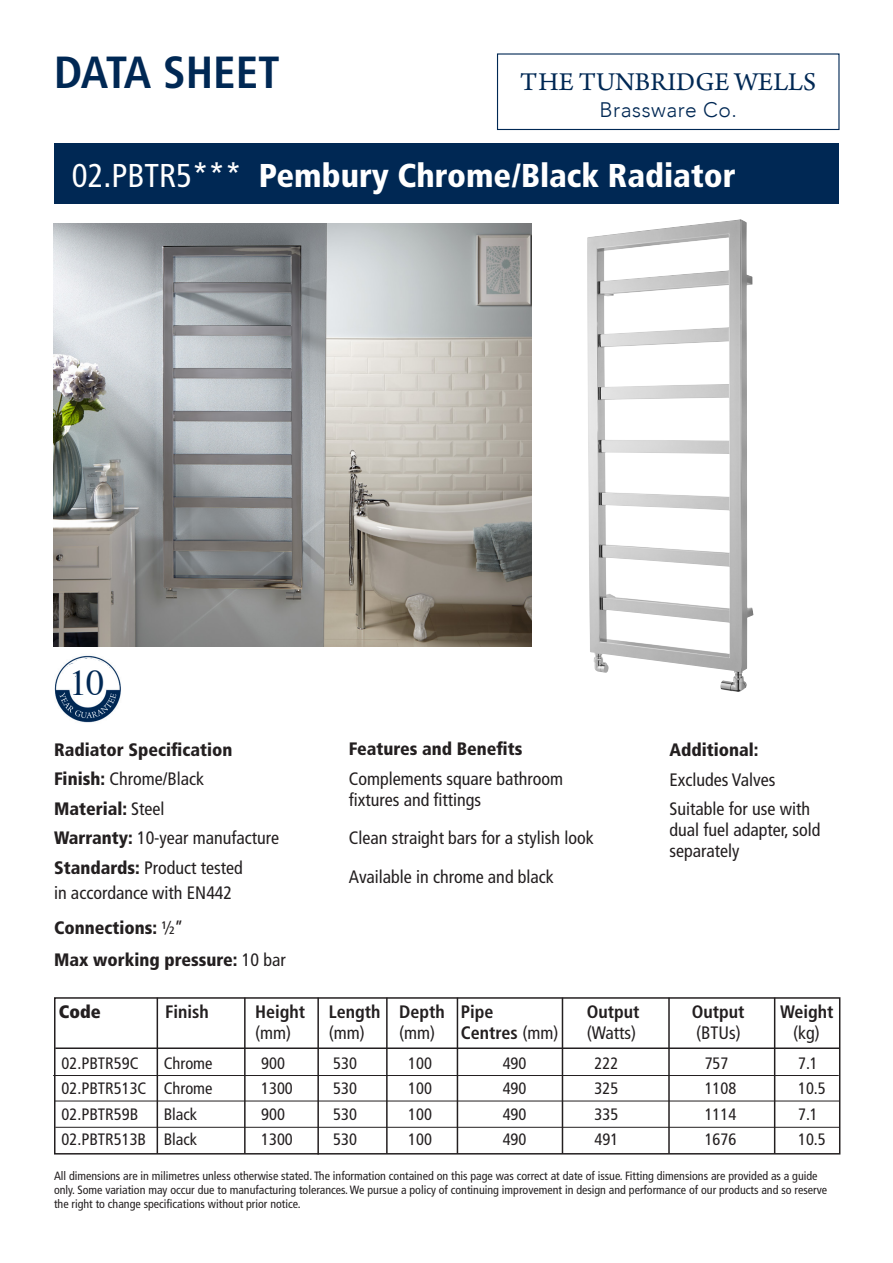
<style>
.page{position:relative;width:893px;height:1263px;background:#fff}
.page>*{position:absolute;margin:0;border:0;box-sizing:border-box;transform-origin:0 0}
.t1{font:700 condensed 45px "Frutiger";color:#002854}
.t2{font:36px "Times";color:#002854}
.t3{font:900 condensed 33px "Frutiger";color:#fff}
.t4{font:27px "Arno Pro";color:#002854}
.t5{font:300 21px "Avenir";letter-spacing:.025em;color:#002854}
.t6{font:condensed 18px/21px "Frutiger";color:#231f20}
.t7{font:900 condensed 18px "Frutiger";color:#231f20}
.t8{font:700 condensed 18px "Frutiger";color:#231f20}
.t9{font:900 condensed 18px "Frutiger";color:#231f20}
.t10{font:condensed 16.5px "Frutiger";color:#231f20}
.t11{font:condensed 12px/14.4px "Frutiger";color:#231f20}
.s1{font-weight:400}
.s2{font-weight:900}
.s3{font-weight:700}
</style>
<div class="page">
<div style="left:54px;top:997px;width:786px;height:157px;border:2px solid #231f20"></div>
<div style="left:497px;top:53px;width:342px;height:77px;border:1px solid #002854"></div>
<img style="left:53px;top:646px;width:75px;height:77px">
<div style="left:65px;top:666px;width:9px;height:9px;background:#fff;border-radius:50%"></div>
<div style="left:69px;top:663px;width:9px;height:9px;background:#fff;border-radius:50%"></div>
<div style="left:74px;top:660px;width:9px;height:9px;background:#fff;border-radius:50%"></div>
<div style="left:78px;top:659px;width:9px;height:8px;background:#fff;border-radius:50%"></div>
<div style="left:82px;top:659px;width:9px;height:8px;background:#fff;border-radius:50%"></div>
<div style="left:87px;top:659px;width:9px;height:8px;background:#fff;border-radius:50%"></div>
<div style="left:92px;top:660px;width:9px;height:9px;background:#fff;border-radius:50%"></div>
<div style="left:98px;top:662px;width:8px;height:9px;background:#fff;border-radius:50%"></div>
<div style="left:100px;top:664px;width:9px;height:9px;background:#fff;border-radius:50%"></div>
<div style="left:102px;top:666px;width:9px;height:9px;background:#fff;border-radius:50%"></div>
<div style="left:72px;top:670px;width:31px;height:34px;background:#fff;border-radius:50%"></div>
<hr style="left:157px;top:998px;width:1px;height:155px;background:#231f20">
<hr style="left:244px;top:998px;width:2px;height:155px;background:#231f20">
<hr style="left:317px;top:998px;width:2px;height:156px;background:#231f20">
<hr style="left:386px;top:998px;width:2px;height:155px;background:#231f20">
<hr style="left:457px;top:998px;width:1px;height:155px;background:#231f20">
<hr style="left:562px;top:998px;width:1px;height:155px;background:#231f20">
<hr style="left:774px;top:998px;width:1px;height:155px;background:#231f20">
<hr style="left:668px;top:998px;width:2px;height:155px;background:#231f20">
<hr style="left:55px;top:1047px;width:785px;height:2px;background:#231f20">
<div style="left:54px;top:144px;width:785px;height:60px;background:#002854"></div>
<hr style="left:53px;top:1075px;width:786px;height:1px;background:#231f20">
<hr style="left:54px;top:1101px;width:786px;height:1px;background:#231f20">
<hr style="left:55px;top:1127px;width:785px;height:1px;background:#231f20">
<img style="left:587px;top:219px;width:166px;height:473px">
<img style="left:53px;top:223px;width:478px;height:423px">
<p class="t1" style="left:54px;top:45px;width:227px">DATA SHEET</p>
<p class="t4" style="left:520px;top:67px;width:297px">THE TUNBRIDGE WELLS</p>
<p class="t5" style="left:599px;top:98px;width:139px">Brassware Co.</p>
<p class="t3" style="left:72px;top:156px;width:665px"><span class="s1">02.PBTR5***</span> Pembury Chrome/Black Radiator</p>
<p class="t2" style="left:69px;top:649px;width:37px">10</p>
<p class="t7" style="left:54px;top:738px;width:180px">Radiator Specification</p>
<p class="t6" style="left:54px;top:768px;width:152px"><span class="s2">Finish:</span> Chrome/Black</p>
<p class="t7" style="left:54px;top:797px;width:112px">Material: <span class="s1">Steel</span></p>
<p class="t6" style="left:54px;top:827px;width:227px"><span class="s2">Warranty:</span> 10-year manufacture</p>
<p class="t6" style="left:54px;top:857px;width:190px"><span class="s2">Standards:</span> Product tested</p>
<p class="t6" style="left:54px;top:882px;width:180px">in accordance with EN442</p>
<p class="t7" style="left:54px;top:917px;width:131px">Connections: <span class="s1">½”</span></p>
<p class="t7" style="left:54px;top:948px;width:233px">Max working pressure: <span class="s1">10 bar</span></p>
<p class="t7" style="left:349px;top:738px;width:175px">Features and Benefits</p>
<p class="t6" style="left:349px;top:768px;width:216px">Complements square bathroom fixtures and fittings</p>
<p class="t6" style="left:349px;top:827px;width:247px">Clean straight bars for a stylish look</p>
<p class="t6" style="left:349px;top:866px;width:207px">Available in chrome and black</p>
<p class="t7" style="left:669px;top:738px;width:91px">Additional:</p>
<p class="t6" style="left:669px;top:769px;width:107px">Excludes Valves</p>
<p class="t6" style="left:669px;top:798px;width:142px">Suitable for use with</p>
<p class="t6" style="left:669px;top:819px;width:152px">dual fuel adapter, sold separately</p>
<p class="t9" style="left:59px;top:1000px;width:43px">Code</p>
<p class="t8" style="left:165px;top:1001px;width:45px">Finish</p>
<p class="t8" style="left:255px;top:1001px;width:52px">Height</p>
<p class="t8" style="left:329px;top:1001px;width:166px">Length Depth Pipe</p>
<p class="t8" style="left:587px;top:1001px;width:54px">Output</p>
<p class="t8" style="left:692px;top:1001px;width:54px">Output</p>
<p class="t8" style="left:780px;top:1001px;width:55px">Weight</p>
<p class="t6" style="left:255px;top:1023px;width:111px">(mm) (mm)</p>
<p class="t6" style="left:399px;top:1023px;width:161px">(mm) <span class="s3">Centres</span> (mm)</p>
<p class="t6" style="left:587px;top:1023px;width:51px">(Watts)</p>
<p class="t6" style="left:696px;top:1023px;width:46px">(BTUs)</p>
<p class="t6" style="left:793px;top:1023px;width:28px">(kg)</p>
<p class="t10" style="left:62px;top:1053px;width:78px">02.PBTR59C</p>
<p class="t10" style="left:164px;top:1053px;width:50px">Chrome</p>
<p class="t10" style="left:261px;top:1053px;width:25px">900</p>
<p class="t10" style="left:333px;top:1053px;width:25px">530</p>
<p class="t10" style="left:408px;top:1053px;width:25px">100</p>
<p class="t10" style="left:503px;top:1053px;width:25px">490</p>
<p class="t10" style="left:594px;top:1053px;width:25px">222</p>
<p class="t10" style="left:705px;top:1053px;width:25px">757</p>
<p class="t10" style="left:798px;top:1053px;width:21px">7.1</p>
<p class="t10" style="left:62px;top:1079px;width:152px">02.PBTR513C Chrome</p>
<p class="t10" style="left:261px;top:1079px;width:33px">1300</p>
<p class="t10" style="left:333px;top:1079px;width:25px">530</p>
<p class="t10" style="left:408px;top:1079px;width:25px">100</p>
<p class="t10" style="left:503px;top:1079px;width:25px">490</p>
<p class="t10" style="left:594px;top:1079px;width:25px">325</p>
<p class="t10" style="left:705px;top:1079px;width:33px">1108</p>
<p class="t10" style="left:798px;top:1079px;width:29px">10.5</p>
<p class="t10" style="left:62px;top:1104px;width:78px">02.PBTR59B</p>
<p class="t10" style="left:164px;top:1104px;width:35px">Black</p>
<p class="t10" style="left:261px;top:1104px;width:25px">900</p>
<p class="t10" style="left:333px;top:1104px;width:25px">530</p>
<p class="t10" style="left:408px;top:1104px;width:25px">100</p>
<p class="t10" style="left:503px;top:1104px;width:25px">490</p>
<p class="t10" style="left:594px;top:1104px;width:25px">335</p>
<p class="t10" style="left:705px;top:1104px;width:33px">1114</p>
<p class="t10" style="left:798px;top:1104px;width:21px">7.1</p>
<p class="t10" style="left:62px;top:1130px;width:137px">02.PBTR513B Black</p>
<p class="t10" style="left:261px;top:1130px;width:33px">1300</p>
<p class="t10" style="left:333px;top:1130px;width:25px">530</p>
<p class="t10" style="left:408px;top:1130px;width:25px">100</p>
<p class="t10" style="left:503px;top:1130px;width:25px">490</p>
<p class="t10" style="left:594px;top:1130px;width:25px">491</p>
<p class="t10" style="left:705px;top:1130px;width:33px">1676</p>
<p class="t10" style="left:798px;top:1130px;width:29px">10.5</p>
<p class="t11" style="left:54px;top:1168px;width:775px">All dimensions are in milimetres unless otherwise stated. The information contained on this page was correct at date of issue. Fitting dimensions are provided as a guide only. Some variation may occur due to manufacturing tolerances. We pursue a policy of continuing improvement in design and performance of our products and so reserve the right to change specifications without prior notice.</p>
</div>
